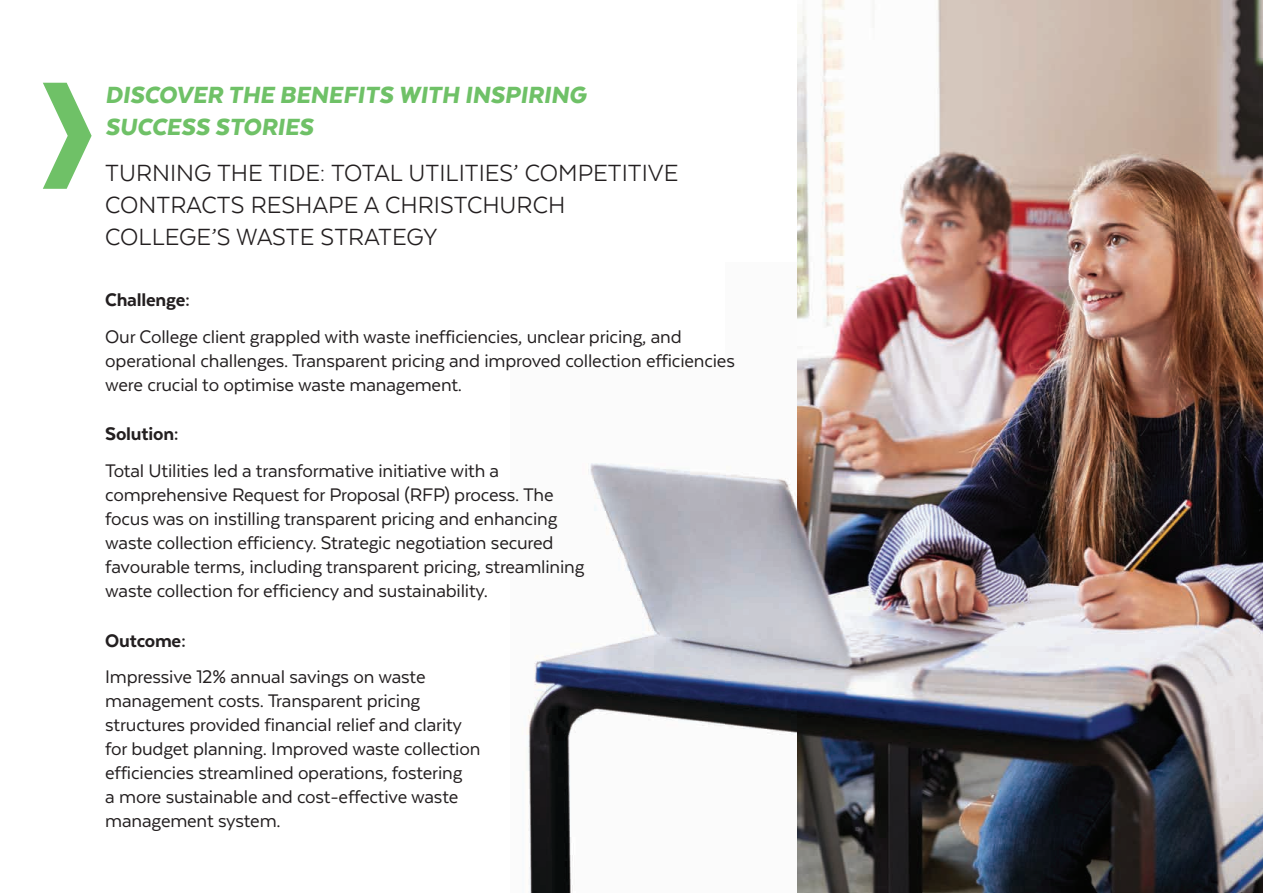
<style>
.page{position:relative;width:1263px;height:893px;background:#fff}
.page>*{position:absolute;margin:0;border:0;box-sizing:border-box;transform-origin:0 0}
.t1{font:27px/32.4px "Texta";color:#231f20}
.t2{font:italic 900 27px/32.4px "Texta";color:#6fc167}
.t3{font:21px/24px "Texta";letter-spacing:-.01em;color:#231f20}
.t4{font:800 21px "Texta";letter-spacing:-.01em;color:#231f20}
</style>
<div class="page">
<img style="left:527px;top:463px;width:270px;height:430px">
<img style="left:797px;top:0;width:466px;height:893px">
<svg style="left:43px;top:83px;width:49px;height:106px"></svg>
<p class="t2" style="left:105px;top:78px;width:483px">DISCOVER THE BENEFITS WITH INSPIRING<br>SUCCESS STORIES</p>
<p class="t1" style="left:105px;top:156px;width:575px">TURNING THE TIDE: TOTAL UTILITIES’ COMPETITIVE<br>CONTRACTS RESHAPE A CHRISTCHURCH<br>COLLEGE’S WASTE STRATEGY</p>
<p class="t4" style="left:105px;top:289px;width:87px">Challenge:</p>
<p class="t3" style="left:105px;top:324px;width:631px">Our College client grappled with waste inefficiencies, unclear pricing, and operational challenges. Transparent pricing and improved collection efficiencies were crucial to optimise waste management.</p>
<p class="t4" style="left:105px;top:423px;width:75px">Solution:</p>
<p class="t3" style="left:105px;top:459px;width:481px">Total Utilities led a transformative initiative with a comprehensive Request for Proposal (RFP) process. The focus was on instilling transparent pricing and enhancing waste collection efficiency. Strategic negotiation secured favourable terms, including transparent pricing, streamlining waste collection for efficiency and sustainability.</p>
<p class="t4" style="left:105px;top:629px;width:82px">Outcome:</p>
<p class="t3" style="left:105px;top:665px;width:377px">Impressive 12% annual savings on waste management costs. Transparent pricing structures provided financial relief and clarity for budget planning. Improved waste collection efficiencies streamlined operations, fostering<br>a more sustainable and cost-effective waste management system.</p>
</div>
